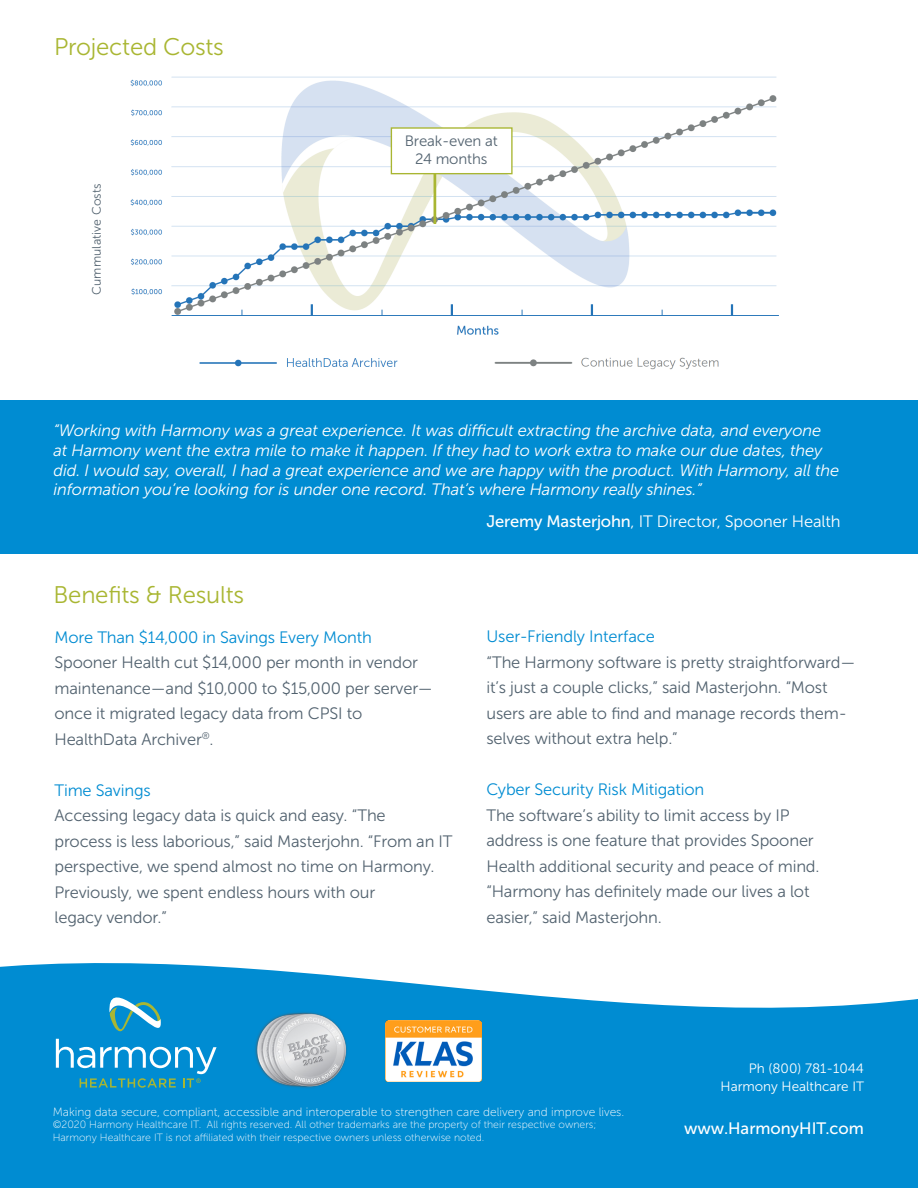
<style>
.page{position:relative;width:918px;height:1188px;background:#fff}
.page>*{position:absolute;margin:0;border:0;box-sizing:border-box;transform-origin:0 0}
.t1{font:24px "Museo Sans 300";letter-spacing:-.01em;color:#a9b632}
.t2{font:16.5px/25.5px "Museo Sans 300";letter-spacing:-.01em;color:#52626f}
.t3{font:italic 16.5px/19.8px "Museo Sans 300";letter-spacing:-.01em;color:#fff}
.t4{font:16.5px "Museo Sans 300";letter-spacing:-.01em;color:#008cd2}
.t5{font:16.5px "Museo Sans 300";letter-spacing:-.01em;color:#fff}
.Body_9pt_Bullets{font:16.5px "Museo Sans 500";color:#fff}
.t6{font:15px/17.7px "Museo Sans 300";letter-spacing:-.01em;color:#52626f;text-align:center}
.Body_9pt_Bullets-2{font:13.5px/18px "Museo Sans 300";color:#fff;text-align:right}
.t7{font:12.3px "Museo Sans 300";letter-spacing:.01em;color:#52626f}
.Body_9pt_Bullets-3{font:12px "Museo Sans 100";color:#fff}
.Body_9pt_Bullets-4{font:10.5px/12.6px "Museo Sans 100";color:#fff}
.s1{font-family:"Museo Sans 500"}
</style>
<div class="page">
<div style="left:0;top:400px;width:918px;height:154px;background:#008cd2"></div>
<img style="left:130px;top:76px;width:649px;height:294px">
<hr style="left:434px;top:170px;width:2px;height:54px;background:#a9b632">
<div style="left:391px;top:127px;width:122px;height:47px;background:#fff;border:1px solid #a9b632"></div>
<svg style="left:0;top:963px;width:918px;height:225px;background:#1f9ad7"></svg>
<svg style="left:56px;top:982px;width:161px;height:106px;background:#1d98d0"></svg>
<img style="left:386px;top:1021px;width:96px;height:60px">
<img style="left:252px;top:1009px;width:98px;height:80px">
<p class="t1" style="left:54px;top:34px;width:171px">Projected Costs</p>
<p class="t7" style="left:90px;top:295px;width:113px;rotate:-90deg">Cummulative Costs</p>
<p class="t6" style="left:405px;top:132px;width:95px">Break-even at<br>24 months</p>
<p class="t3" style="left:54px;top:421px;width:787px">“Working with Harmony was a great experience. It was difficult extracting the archive data, and everyone at Harmony went the extra mile to make it happen. If they had to work extra to make our due dates, they did. I would say, overall, I had a great experience and we are happy with the product. With Harmony, all the information you’re looking for is under one record. That’s where Harmony really shines.”</p>
<p class="t1" style="left:54px;top:582px;width:192px">Benefits &amp; Results</p>
<p class="t4" style="left:54px;top:628px;width:319px">More Than $14,000 in Savings Every Month</p>
<p class="t2" style="left:54px;top:650px;width:380px">Spooner Health cut $14,000 per month in vendor maintenance—and $10,000 to $15,000 per server— once it migrated legacy data from CPSI to</p>
<p class="t2" style="left:54px;top:726px;width:161px">HealthData Archiver<sup>®</sup>.</p>
<p class="t4" style="left:54px;top:781px;width:98px">Time Savings</p>
<p class="t2" style="left:54px;top:803px;width:333px">Accessing legacy data is quick and easy. “The</p>
<p class="t2" style="left:54px;top:828px;width:400px">process is less laborious,” said Masterjohn. “From an IT</p>
<p class="t2" style="left:54px;top:854px;width:382px">perspective, we spend almost no time on Harmony.<br>Previously, we spent endless hours with our</p>
<p class="t2" style="left:54px;top:905px;width:114px">legacy vendor.”</p>
<p class="t5" style="left:486px;top:512px;width:356px"><span class="s1">Jeremy Masterjohn</span>, IT Director, Spooner Health</p>
<p class="t4" style="left:486px;top:627px;width:170px">User-Friendly Interface</p>
<p class="t2" style="left:486px;top:649px;width:370px">“The Harmony software is pretty straightforward— it’s just a couple clicks,” said Masterjohn. “Most users are able to find and manage records them&shy;selves without extra help.”</p>
<p class="t4" style="left:486px;top:780px;width:219px">Cyber Security Risk Mitigation</p>
<p class="t2" style="left:486px;top:802px;width:305px">The software’s ability to limit access by IP</p>
<p class="t2" style="left:486px;top:828px;width:335px">address is one feature that provides Spooner<br>Health additional security and peace of mind.</p>
<p class="t2" style="left:486px;top:879px;width:325px">“Harmony has definitely made our lives a lot</p>
<p class="t2" style="left:486px;top:904px;width:177px">easier,” said Masterjohn.</p>
<p class="Body_9pt_Bullets-3" style="left:53px;top:1105px;width:573px">Making data secure, compliant, accessible and interoperable to strengthen care delivery and improve lives.</p>
<p class="Body_9pt_Bullets-4" style="left:53px;top:1119px;width:545px">©2020 Harmony Healthcare IT. All rights reserved. All other trademarks are the property of their respective owners;<br>Harmony Healthcare IT is not affiliated with their respective owners unless otherwise noted.</p>
<p class="Body_9pt_Bullets-2" style="left:721px;top:1059px;width:145px">Ph (800) 781-1044<br>Harmony Healthcare IT</p>
<p class="Body_9pt_Bullets" style="left:684px;top:1119px;width:181px">www.HarmonyHIT.com</p>
</div>
